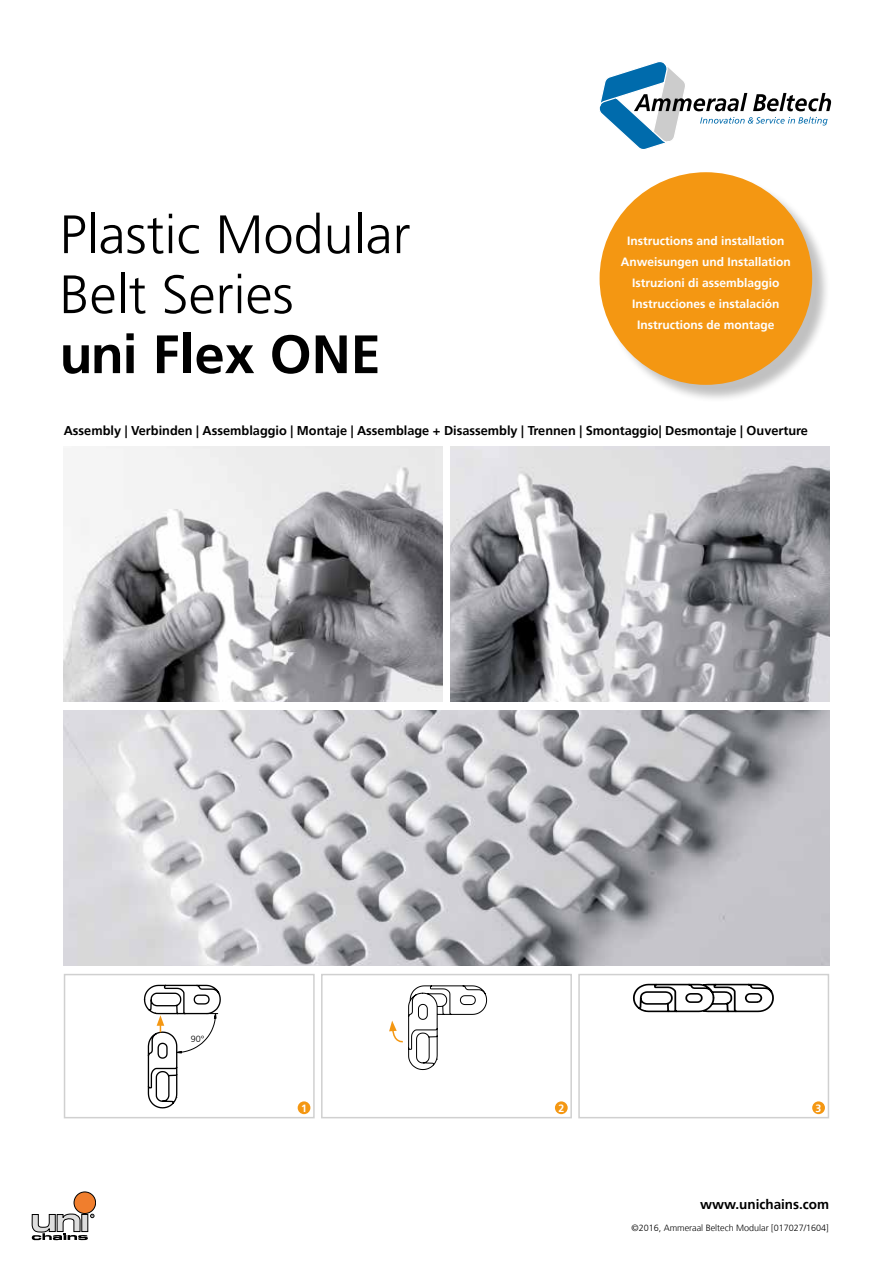
<style>
.page{position:relative;width:893px;height:1263px;background:#fff}
.page>*{position:absolute;margin:0;border:0;box-sizing:border-box;transform-origin:0 0}
.t1{font:300 54px/60px "Frutiger";color:#000}
.t2{font:700 54px "Frutiger";color:#000}
.t3{font:700 13.5px "Frutiger";color:#000}
.t4{font:700 12.75px "Frutiger";color:#000}
.t5{font:700 12px/21px "Frutiger";color:#fff;text-align:center}
.t6{font:700 10.5px "Frutiger";color:#fff}
.t7{font:300 9px "Frutiger";color:#000}
</style>
<div class="page">
<div style="left:602px;top:175px;width:229px;height:229px;background:#000;opacity:.25"></div>
<div style="left:600px;top:172px;width:212px;height:213px;background:#f49712;border-radius:50%"></div>
<img style="left:64px;top:446px;width:378px;height:256px">
<img style="left:451px;top:446px;width:378px;height:256px">
<img style="left:64px;top:710px;width:765px;height:255px">
<div style="left:64px;top:974px;width:251px;height:144px;border:2px solid #d0d0d0"></div>
<svg style="left:633px;top:983px;width:141px;height:30px"></svg>
<div style="left:578px;top:974px;width:251px;height:144px;border:2px solid #d0d0d0"></div>
<svg style="left:143px;top:984px;width:78px;height:125px"></svg>
<div style="left:298px;top:1101px;width:12px;height:13px;background:#f49712;border-radius:50%"></div>
<div style="left:812px;top:1101px;width:13px;height:13px;background:#f49712;border-radius:50%"></div>
<div style="left:321px;top:974px;width:251px;height:144px;border:2px solid #d0d0d0"></div>
<div style="left:555px;top:1101px;width:13px;height:13px;background:#f49712;border-radius:50%"></div>
<svg style="left:389px;top:985px;width:99px;height:85px"></svg>
<svg style="left:599px;top:62px;width:232px;height:87px"></svg>
<div style="left:74px;top:1192px;width:22px;height:21px;background:#f07e2d;border-radius:50%"></div>
<div style="left:74px;top:1192px;width:22px;height:22px;border:1px solid #000;border-radius:50%"></div>
<svg style="left:32px;top:1213px;width:62px;height:27px"></svg>
<div style="left:82px;top:1214px;width:6px;height:17px;background:#dcdcdc"></div>
<h1 class="t1" style="left:60px;top:205px;width:352px">Plastic Modular<br>Belt Series</h1>
<h1 class="t2" style="left:60px;top:323px;width:323px">u n i Flex ONE</h1>
<p class="t5" style="left:621px;top:230px;width:172px">Instructions and installation<br>Anweisungen und Installation<br>Istruzioni di assemblaggio<br>Instrucciones e instalación<br>Instructions de montage</p>
<p class="t4" style="left:64px;top:423px;width:746px">Assembly | Verbinden | Assemblaggio | Montaje | Assemblage + Disassembly | Trennen | Smontaggio| Desmontaje | Ouverture</p>
<p class="t7" style="left:191px;top:1033px;width:15px">90°</p>
<p class="t6" style="left:301px;top:1102px;width:7px">1</p>
<p class="t6" style="left:816px;top:1102px;width:7px">3</p>
<p class="t6" style="left:558px;top:1102px;width:7px">2</p>
<p class="t3" style="left:700px;top:1196px;width:131px">www.unichains.com</p>
<p class="t7" style="left:631px;top:1223px;width:199px">©2016, Ammeraal Beltech Modular [017027/1604]</p>
</div>
